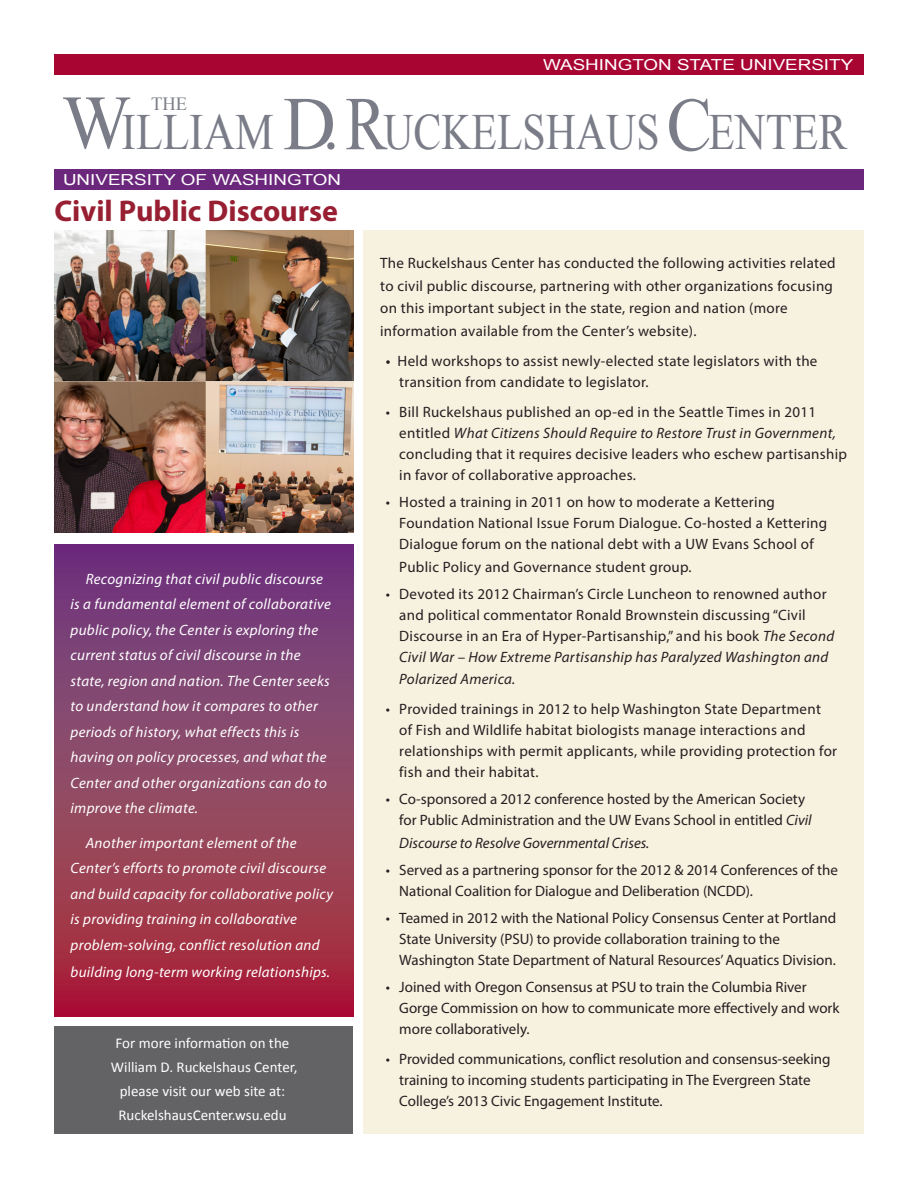
<style>
.page{position:relative;width:918px;height:1188px;background:#fff}
.page>*{position:absolute;margin:0;border:0;box-sizing:border-box;transform-origin:0 0}
.t1{font:76.05px "Times New Roman";color:#7a7c88;scale:.96 1}
.t2{font:50.7px "Times New Roman";color:#7a7c88;scale:.86 1}
.t3{font:700 30px "Myriad Pro";color:#981e32}
.t4{font:18.6px "Times New Roman";color:#7a7c88}
.t5{font:15.15px "Arial";color:#fff;scale:1.24 1}
.t6{font:15px/21px "Myriad Pro";letter-spacing:.02em;color:#231f20}
.t7{font:15px/21px "Myriad Pro";color:#231f20}
.t8{font:italic 15px/25.5px "Myriad Pro";letter-spacing:.02em;color:#fff}
.t9{font:15px "Calibri";color:#fff}
.t10{font:italic 15px "Myriad Pro";color:#231f20}
.t11{font:italic 15px "Myriad Pro";letter-spacing:.02em;color:#231f20}
.s1{font-size:76.05px}
.s2{font-size:67.65px}
.s3{font-weight:600}
.s4{font-style:italic}
</style>
<div class="page">
<svg style="left:54px;top:544px;width:299px;height:472px;background:#8d3c60"></svg>
<div style="left:364px;top:230px;width:500px;height:904px;background:#f7f1e0"></div>
<div style="left:54px;top:54px;width:810px;height:20px;background:#a90533"></div>
<div style="left:54px;top:169px;width:810px;height:21px;background:#6b277c"></div>
<div style="left:55px;top:1026px;width:298px;height:108px;background:#636366"></div>
<img style="left:55px;top:230px;width:298px;height:303px">
<p class="t5" style="left:543px;top:54px;width:252px">WASHINGTON STATE UNIVERSITY</p>
<p class="t1" style="left:62px;top:71px;width:73px">W</p>
<p class="t4" style="left:151px;top:91px;width:37px">THE</p>
<p class="t2" style="left:122px;top:98px;width:845px">ILLIAM <span class="s1">D</span><span class="s2">.</span><span class="s1">R</span>UCKELSHAUS <span class="s1">C</span>ENTER</p>
<p class="t5" style="left:63px;top:170px;width:226px">UNIVERSITY OF WASHINGTON</p>
<p class="t3" style="left:55px;top:192px;width:285px">Civil Public Discourse</p>
<p class="t8" style="left:71px;top:566px;width:262px;text-indent:15px">Recognizing that civil public discourse is a fundamental element of collaborative public policy, the Center is exploring the current status of civil discourse in the state, region and nation. The Center seeks to understand how it compares to other periods of history, what effects this is having on policy processes, and what the Center and other organizations can do to improve the climate.</p>
<p class="t8" style="left:71px;top:830px;width:264px;text-indent:15px">Another important element of the Center’s efforts to promote civil discourse and build capacity for collaborative policy is providing training in collaborative problem-solving, conflict resolution and</p>
<p class="t8" style="left:71px;top:959px;width:261px">building long-term working relationships.</p>
<p class="t9" style="left:116px;top:1033px;width:175px">For more information on the</p>
<p class="t9" style="left:111px;top:1057px;width:188px">William D. Ruckelshaus Center,</p>
<p class="t9" style="left:120px;top:1081px;width:167px">please visit our web site at:</p>
<p class="t9" style="left:118px;top:1105px;width:170px">RuckelshausCenter.wsu.edu</p>
<p class="t6" style="left:380px;top:252px;width:457px;line-height:22.5px">The Ruckelshaus Center has conducted the following activities related to civil public discourse, partnering with other organizations focusing on this important subject in the state, region and nation (more information available from the Center’s website).</p>
<p class="t6" style="left:399px;top:350px;width:420px;text-indent:-14px"><span class="s3">•</span> Held workshops to assist newly-elected state legislators with the transition from candidate to legislator.</p>
<p class="t6" style="left:399px;top:401px;width:449px;text-indent:-14px">• Bill Ruckelshaus published an op-ed in the Seattle Times in 2011 entitled <span class="s4">What Citizens Should Require to Restore Trust in Government, </span>concluding that it requires decisive leaders who eschew partisanship in favor of collaborative approaches.</p>
<p class="t6" style="left:399px;top:491px;width:429px;text-indent:-14px">• Hosted a training in 2011 on how to moderate a Kettering<br>Foundation National Issue Forum Dialogue. Co-hosted a Kettering<br>Dialogue forum on the national debt with a UW Evans School of</p>
<p class="t6" style="left:399px;top:556px;width:294px">Public Policy and Governance student group.</p>
<p class="t6" style="left:399px;top:583px;width:436px;text-indent:-14px">• Devoted its 2012 Chairman’s Circle Luncheon to renowned author and political commentator Ronald Brownstein discussing “Civil Discourse in an Era of Hyper-Partisanship,” and his book <span class="s4">The Second Civil War – How Extreme Partisanship has Paralyzed Washington and</span></p>
<p class="t11" style="left:399px;top:670px;width:118px">Polarized America.</p>
<p class="t6" style="left:399px;top:698px;width:439px;text-indent:-14px">• Provided trainings in 2012 to help Washington State Department of Fish and Wildlife habitat biologists manage interactions and relationships with permit applicants, while providing protection for fish and their habitat.</p>
<p class="t7" style="left:399px;top:788px;width:414px;text-indent:-14px">• Co-sponsored a 2012 conference hosted by the American Society for Public Administration and the UW Evans School in entitled <span class="s4">Civil</span></p>
<p class="t10" style="left:399px;top:833px;width:252px">Discourse to Resolve Governmental Crises.</p>
<p class="t7" style="left:399px;top:859px;width:440px;text-indent:-14px">• Served as a partnering sponsor for the 2012 &amp; 2014 Conferences of the<br>National Coalition for Dialogue and Deliberation (NCDD).</p>
<p class="t7" style="left:399px;top:907px;width:438px;text-indent:-14px">• Teamed in 2012 with the National Policy Consensus Center at Portland<br>State University (PSU) to provide collaboration training to the<br>Washington State Department of Natural Resources’ Aquatics Division.</p>
<p class="t7" style="left:399px;top:976px;width:442px;text-indent:-14px">• Joined with Oregon Consensus at PSU to train the Columbia River<br>Gorge Commission on how to communicate more effectively and work more collaboratively.</p>
<p class="t7" style="left:399px;top:1048px;width:433px;text-indent:-14px">• Provided communications, conflict resolution and consensus-seeking training to incoming students participating in The Evergreen State<br>College’s 2013 Civic Engagement Institute.</p>
</div>
